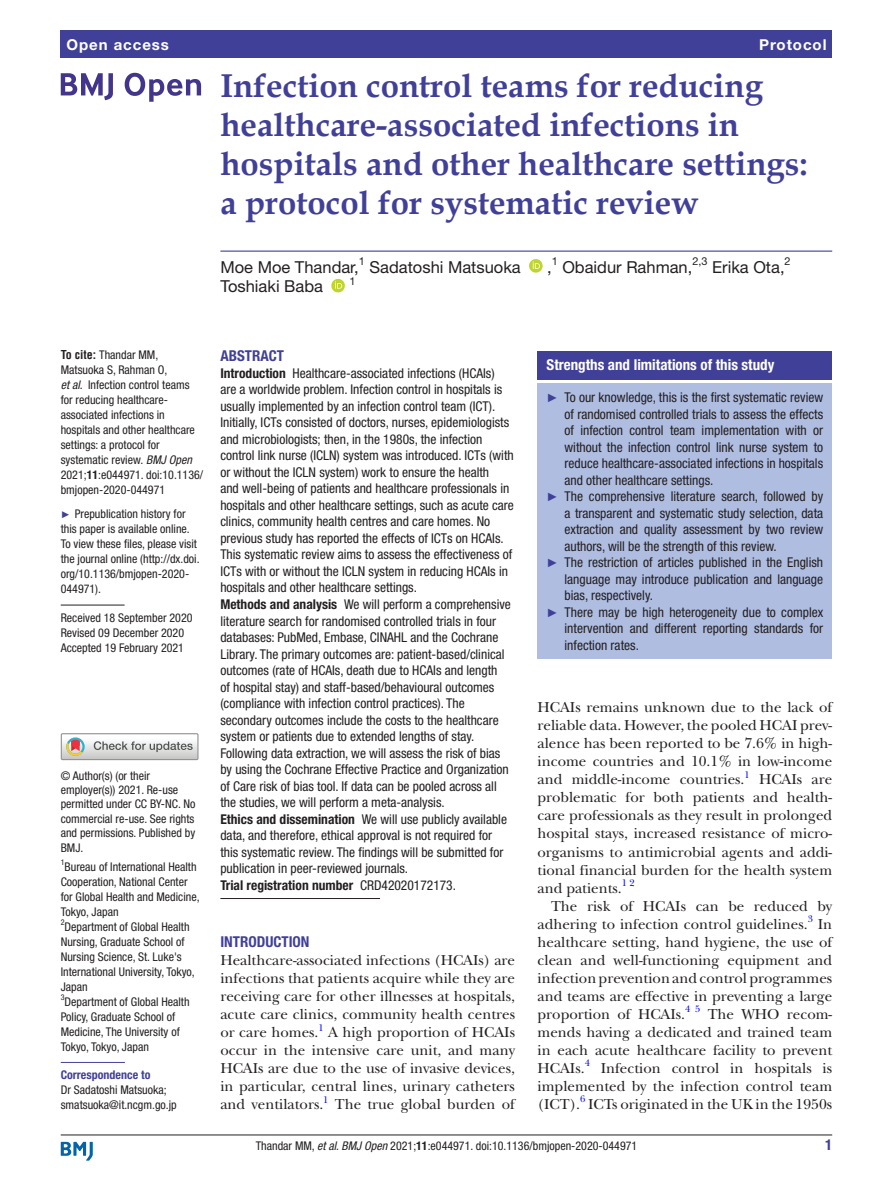
<style>
.page{position:relative;width:893px;height:1191px;background:#fff}
.page>*{position:absolute;margin:0;border:0;box-sizing:border-box;transform-origin:0 0}
.t1{font:700 33px/39px "Book Antiqua";color:#414099}
.t2{font:16.5px "Helvetica Neue LT Std";color:#231f20}
.t3{font:15px/18px "New Baskerville";color:#231f20;text-align:justify}
.t4{font:700 condensed 15px "Helvetica Neue LT Std";color:#fff}
.t5{font:700 condensed 15px "Helvetica Neue LT Std";color:#414099}
.t6{font:700 15px "Helvetica Neue LT Std";letter-spacing:.065em;color:#fff}
.t7{font:condensed 13.5px/16.5px "Helvetica Neue LT Std";color:#231f20}
.t8{font:condensed 12px/15px "Helvetica Neue LT Std";color:#231f20}
.t9{font:700 condensed 12px "Helvetica Neue LT Std";color:#414099}
.t10{font:10.95px "Helvetica Neue LT Std";color:#231f20}
.t11{font:9.9px "New Baskerville";color:#00f}
.t12{font:condensed 7.95px "Helvetica Neue LT Std";color:#231f20}
.s1{font-family:"Helvetica LT Std";font-weight:700}
.s2{font-style:italic}
.s3{font-weight:700}
.s4{font-family:"Arial";font-stretch:normal;font-size:9.75px;color:#414099}
.s5{font-family:"Arial";font-stretch:normal;font-size:12px;color:#414099}
</style>
<div class="page">
<hr style="left:61px;top:1134px;width:771px;height:1px;background:#231f20">
<svg style="left:61px;top:1141px;width:32px;height:19px"></svg>
<div style="left:61px;top:31px;width:771px;height:27px;background:#414099"></div>
<hr style="left:220px;top:250px;width:612px;height:2px;background:#414099">
<svg style="left:529px;top:259px;width:14px;height:14px"></svg>
<svg style="left:331px;top:279px;width:14px;height:13px"></svg>
<hr style="left:61px;top:604px;width:64px;height:1px;background:#231f20">
<hr style="left:61px;top:1062px;width:64px;height:1px;background:#414099">
<svg style="left:61px;top:73px;width:52px;height:27px"></svg>
<svg style="left:125px;top:73px;width:76px;height:29px"></svg>
<div style="left:61px;top:733px;width:138px;height:27px;border:1px solid #969090"></div>
<svg style="left:61px;top:733px;width:137px;height:26px"></svg>
<hr style="left:220px;top:898px;width:160px;height:1px;background:#231f20">
<div style="left:538px;top:351px;width:294px;height:28px;background:#414099"></div>
<div style="left:538px;top:383px;width:294px;height:276px;background:#afbde1"></div>
<p class="t6" style="left:66px;top:35px;width:104px">Open access</p>
<p class="t6" style="left:759px;top:35px;width:69px">Protocol</p>
<h1 class="t1" style="left:220px;top:66px;width:589px">Infection control teams for reducing healthcare-associated infections in hospitals and other healthcare settings: a protocol for systematic review</h1>
<p class="t2" style="left:220px;top:257px;width:140px">Moe Moe Thandar,</p>
<p class="t10" style="left:359px;top:255px;width:8px">1</p>
<p class="t2" style="left:370px;top:257px;width:153px">Sadatoshi Matsuoka</p>
<p class="t10" style="left:552px;top:255px;width:8px">1</p>
<p class="t2" style="left:562px;top:257px;width:131px">Obaidur Rahman,</p>
<p class="t10" style="left:692px;top:255px;width:17px">2,3</p>
<p class="t2" style="left:712px;top:257px;width:74px">Erika Ota,</p>
<p class="t10" style="left:785px;top:255px;width:8px">2</p>
<p class="t2" style="left:547px;top:257px;width:6px">,</p>
<p class="t2" style="left:220px;top:277px;width:104px">Toshiaki Baba</p>
<p class="t10" style="left:349px;top:274px;width:8px">1</p>
<p class="t8" style="left:61px;top:347px;width:144px"><span class="s1">To cite:</span> Thandar MM,<br>Matsuoka S, Rahman O,<br><span class="s2">et al</span>. Infection control teams for reducing healthcare&shy;associated infections in hospitals and other healthcare settings: a protocol for systematic review. <span class="s2">BMJ Open<br></span>2021;<span class="s3">11</span>:e044971. doi:10.1136/ bmjopen-2020-044971</p>
<p class="t8" style="left:61px;top:506px;width:140px"><span class="s4">►</span> Prepublication history for this paper is available online.<br>To view these files, please visit the journal online (http://dx.doi. org/10.1136/bmjopen-2020-<br>044971).</p>
<p class="t8" style="left:61px;top:610px;width:133px">Received 18 September 2020<br>Revised 09 December 2020<br>Accepted 19 February 2021</p>
<p class="t8" style="left:61px;top:768px;width:136px;line-height:14.4px">© Author(s) (or their employer(s)) 2021. Re-use permitted under CC BY-NC. No commercial re-use. See rights and permissions. Published by<br>BMJ.</p>
<p class="t12" style="left:61px;top:858px;width:5px">1</p>
<p class="t8" style="left:61px;top:859px;width:140px;text-indent:4px">Bureau of International Health<br>Cooperation, National Center for Global Health and Medicine,<br>Tokyo, Japan</p>
<p class="t12" style="left:61px;top:918px;width:5px">2</p>
<p class="t8" style="left:61px;top:919px;width:136px;text-indent:4px">Department of Global Health<br>Nursing, Graduate School of<br>Nursing Science, St. Luke's<br>International University, Tokyo,<br>Japan<br><sup>3</sup>Department of Global Health<br>Policy, Graduate School of<br>Medicine, The University of<br>Tokyo, Tokyo, Japan</p>
<p class="t9" style="left:61px;top:1067px;width:91px">Correspondence to</p>
<p class="t8" style="left:61px;top:1082px;width:118px">Dr Sadatoshi Matsuoka; smatsuoka@it.ncgm.go.jp</p>
<p class="t5" style="left:220px;top:347px;width:65px">ABSTRACT</p>
<p class="t7" style="left:220px;top:365px;width:295px"><span class="s3">Introduction</span> Healthcare-associated infections (HCAIs) are a worldwide problem. Infection control in hospitals is usually implemented by an infection control team (ICT).<br>Initially, ICTs consisted of doctors, nurses, epidemiologists and microbiologists; then, in the 1980s, the infection control link nurse (ICLN) system was introduced. ICTs (with or without the ICLN system) work to ensure the health<br>and well-being of patients and healthcare professionals in hospitals and other healthcare settings, such as acute care clinics, community health centres and care homes. No previous study has reported the effects of ICTs on HCAIs.<br>This systematic review aims to assess the effectiveness of ICTs with or without the ICLN system in reducing HCAIs in hospitals and other healthcare settings.<br><span class="s3">Methods and analysis</span> We will perform a comprehensive literature search for randomised controlled trials in four databases: PubMed, Embase, CINAHL and the Cochrane Library. The primary outcomes are: patient-based/clinical outcomes (rate of HCAIs, death due to HCAIs and length<br>of hospital stay) and staff-based/behavioural outcomes (compliance with infection control practices). The secondary outcomes include the costs to the healthcare system or patients due to extended lengths of stay.<br>Following data extraction, we will assess the risk of bias by using the Cochrane Effective Practice and Organization of Care risk of bias tool. If data can be pooled across all the studies, we will perform a meta-analysis.<br><span class="s3">Ethics and dissemination</span> We will use publicly available data, and therefore, ethical approval is not required for<br>this systematic review. The findings will be submitted for publication in peer-reviewed journals.<br><span class="s3">Trial registration number</span> CRD42020172173.</p>
<p class="t5" style="left:220px;top:933px;width:91px">INTRODUCTION</p>
<p class="t3" style="left:220px;top:951px;width:296px">Healthcare-associated infections (HCAIs) are infections that patients acquire while they are receiving care for other illnesses at hospitals, acute care clinics, community health centres or care homes.<sup>1</sup> A high proportion of HCAIs occur in the intensive care unit, and many HCAIs are due to the use of invasive devices, in particular, central lines, urinary catheters and ventilators.</p>
<p class="t11" style="left:323px;top:1093px;width:7px">1</p>
<p class="t3" style="left:335px;top:1095px;width:182px">The true global burden of</p>
<p class="t4" style="left:547px;top:356px;width:229px">Strengths and limitations of this study</p>
<p class="t7" style="left:547px;top:389px;width:278px"><span class="s5">►</span> To our knowledge, this is the first systematic review</p>
<p class="t7" style="left:565px;top:405px;width:260px">of randomised controlled trials to assess the effects</p>
<p class="t7" style="left:565px;top:422px;width:260px">of infection control team implementation with or</p>
<p class="t7" style="left:565px;top:438px;width:260px">without the infection control link nurse system to</p>
<p class="t7" style="left:565px;top:455px;width:260px">reduce healthcare-associated infections in hospitals</p>
<p class="t7" style="left:565px;top:471px;width:150px">and other healthcare settings.</p>
<p class="t7" style="left:547px;top:488px;width:278px"><span class="s5">►</span> The comprehensive literature search, followed by</p>
<p class="t7" style="left:565px;top:504px;width:260px">a transparent and systematic study selection, data</p>
<p class="t7" style="left:565px;top:521px;width:260px">extraction and quality assessment by two review</p>
<p class="t7" style="left:565px;top:537px;width:214px">authors, will be the strength of this review.</p>
<p class="t7" style="left:547px;top:554px;width:278px"><span class="s5">►</span> The restriction of articles published in the English</p>
<p class="t7" style="left:565px;top:570px;width:260px">language may introduce publication and language</p>
<p class="t7" style="left:565px;top:587px;width:90px">bias, respectively.</p>
<p class="t7" style="left:547px;top:603px;width:278px"><span class="s5">►</span> There may be high heterogeneity due to complex</p>
<p class="t7" style="left:565px;top:620px;width:260px">intervention and different reporting standards for</p>
<p class="t7" style="left:565px;top:636px;width:76px">infection rates.</p>
<p class="t3" style="left:538px;top:698px;width:296px">HCAIs remains unknown due to the lack of reliable data. However, the pooled HCAI prev&shy;alence has been reported to be 7.6% in high&shy;income countries and 10.1% in low-income and middle-income countries.<sup>1</sup></p>
<p class="t3" style="left:538px;top:770px;width:296px;text-indent:221px">HCAIs are problematic for both patients and health&shy;care professionals as they result in prolonged hospital stays, increased resistance of micro&shy;organisms to antimicrobial agents and addi&shy;tional financial burden for the health system and patients.</p>
<p class="t11" style="left:622px;top:877px;width:14px">1 2</p>
<p class="t3" style="left:538px;top:897px;width:296px;text-indent:14px">The risk of HCAIs can be reduced by adhering to infection control guidelines.</p>
<p class="t11" style="left:808px;top:913px;width:7px">3</p>
<p class="t3" style="left:538px;top:915px;width:296px;text-indent:280px">In healthcare setting, hand hygiene, the use of clean and well-functioning equipment and infection prevention and control programmes and teams are effective in preventing a large proportion of HCAIs.</p>
<p class="t11" style="left:685px;top:1003px;width:17px">4 5</p>
<p class="t3" style="left:538px;top:1005px;width:296px;text-indent:170px">The WHO recom&shy;mends having a dedicated and trained team in each acute healthcare facility to prevent HCAIs.</p>
<p class="t11" style="left:585px;top:1057px;width:7px">4</p>
<p class="t3" style="left:538px;top:1059px;width:296px;text-indent:63px">Infection control in hospitals is implemented by the infection control team (ICT).<sup>6</sup> ICTs originated in the UK in the 1950s</p>
<p class="t8" style="left:256px;top:1137px;width:383px">Thandar MM, <span class="s2">et al</span>. <span class="s2">BMJ Open</span> 2021;<span class="s3">11</span>:e044971. doi:10.1136/bmjopen-2020-044971</p>
<p class="t5" style="left:825px;top:1135px;width:9px">1</p>
</div>
